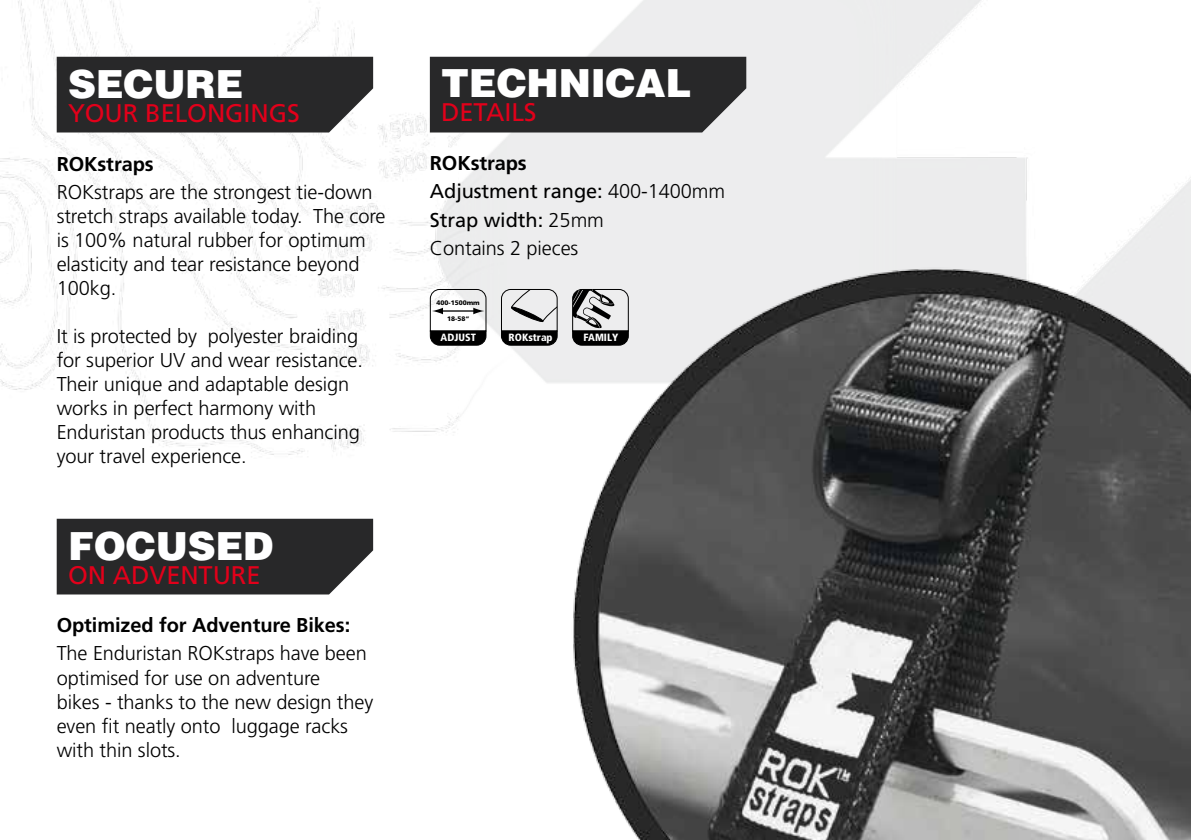
<style>
.page{position:relative;width:1191px;height:840px;background:#fff}
.page>*{position:absolute;margin:0;border:0;box-sizing:border-box;transform-origin:0 0}
.t1{font:900 38.8px "Helvetica LT";letter-spacing:-.005em;color:#fff}
.t2{font:25.4px "Frutiger CE";letter-spacing:-.005em;color:#e2001a}
.t3{font:300 20px/24px "Frutiger CE";letter-spacing:-.005em;color:#000}
.t4{font:900 condensed 10.4px "Frutiger";color:#fff}
.t5{font:900 6.6px "Frutiger";color:#000}
.s1{font-weight:700}
.s2{font-weight:400}
</style>
<div class="page">
<div style="left:57px;top:57px;width:316px;height:75px;background:#282829"></div>
<div style="left:57px;top:518px;width:316px;height:76px;background:#282829"></div>
<div style="left:430px;top:57px;width:316px;height:75px;background:#282829"></div>
<svg style="left:500px;top:288px;width:58px;height:58px;background:#9b9b9c"></svg>
<svg style="left:429px;top:288px;width:58px;height:58px"></svg>
<img style="left:570px;top:265px;width:621px;height:574px">
<p class="t1" style="left:68px;top:58px;width:177px">SECURE</p>
<p class="t2" style="left:68px;top:98px;width:233px">YOUR BELONGINGS</p>
<p class="t3" style="left:57px;top:150px;width:317px;line-height:28px"><span class="s1">ROKstraps<br></span>ROKstraps are the strongest tie-down</p>
<p class="t3" style="left:57px;top:204px;width:330px">stretch straps available today. The core is 100% natural rubber for optimum elasticity and tear resistance beyond<br>100kg.</p>
<p class="t3" style="left:57px;top:324px;width:308px">It is protected by polyester braiding for superior UV and wear resistance.<br>Their unique and adaptable design works in perfect harmony with Enduristan products thus enhancing your travel experience.</p>
<p class="t1" style="left:68px;top:520px;width:207px">FOCUSED</p>
<p class="t2" style="left:68px;top:560px;width:194px">ON ADVENTURE</p>
<p class="t3" style="left:57px;top:611px;width:312px;line-height:28px"><span class="s1">Optimized for Adventure Bikes:<br></span>The Enduristan ROKstraps have been</p>
<p class="t3" style="left:57px;top:665px;width:318px">optimised for use on adventure<br>bikes - thanks to the new design they even fit neatly onto luggage racks with thin slots.</p>
<p class="t1" style="left:441px;top:58px;width:252px">TECHNICAL</p>
<p class="t2" style="left:441px;top:98px;width:97px">DETAILS</p>
<p class="t3" style="left:430px;top:149px;width:297px;line-height:28px"><span class="s1">ROKstraps<br></span><span class="s2">Adjustment range:</span> 400-1400mm<br><span class="s2">Strap width:</span> 25mm<br>Contains 2 pieces</p>
<p class="t5" style="left:436px;top:298px;width:45px">400-1500mm</p>
<p class="t5" style="left:447px;top:314px;width:24px">18-58“</p>
<p class="t4" style="left:440px;top:331px;width:37px">ADJUST</p>
<p class="t4" style="left:508px;top:331px;width:45px">ROKstrap</p>
<p class="t4" style="left:583px;top:331px;width:36px">FAMILY</p>
</div>
